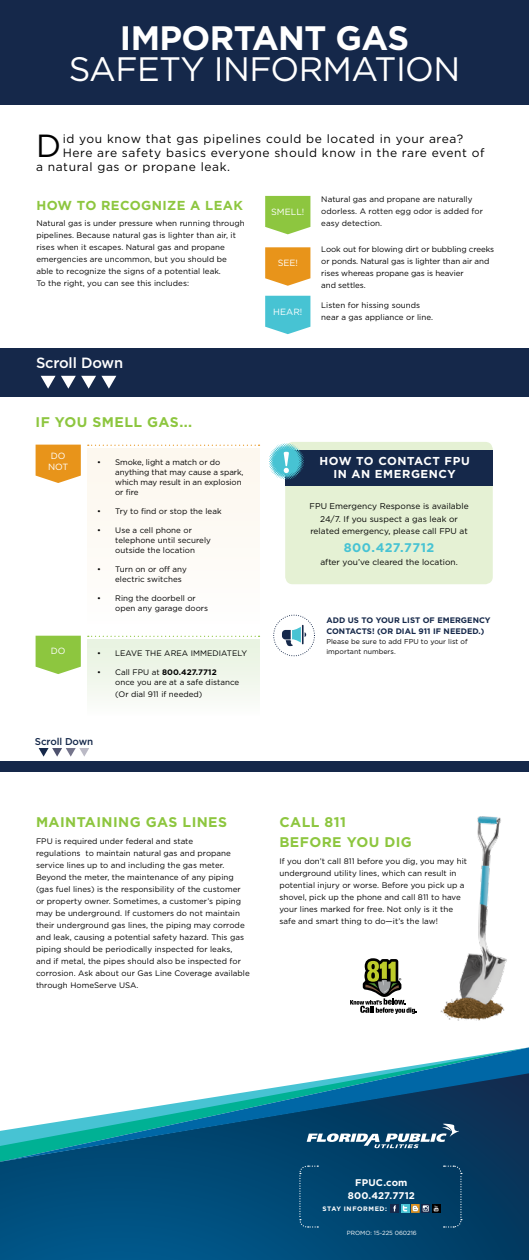
<style>
.page{position:relative;width:529px;height:1260px;background:#fff}
.page>*{position:absolute;margin:0;border:0;box-sizing:border-box;transform-origin:0 0}
.t1{font:33.9px "Gotham";letter-spacing:-.02em;color:#fff}
.t2{font:700 33.9px "Gotham";letter-spacing:-.02em;color:#fff}
.t3{font:32px "Gotham";color:#000}
.t4{font:500 14.8px "Gotham";letter-spacing:-.01em;color:#fff}
.t5{font:700 14px/20px "Gotham";letter-spacing:.03em;color:#8dc63f}
.t6{font:700 13px "Gotham";letter-spacing:.03em;color:#8dc63f}
.t7{font:700 12.6px "Gotham";letter-spacing:.035em;color:#47c3d3}
.t8{font:12px "Gotham";letter-spacing:.05em;color:#000}
.t9{font:700 11.5px/12.6px "Gotham";letter-spacing:.05em;color:#fff;text-align:center}
.t10{font:500 9.9px "Gotham";letter-spacing:-.01em;color:#15284a}
.t11{font:700 9.7px/12.9px "Gotham";letter-spacing:.015em;color:#fff;text-align:center}
.t12{font:9px/10.8px "Gotham";color:#fff;text-align:center}
.t13{font:8.4px/12.6px "Gotham";letter-spacing:.005em;color:#000;text-align:center}
.t14{font:8px/12px "Gotham";letter-spacing:.005em;color:#000}
.t15{font:700 8px/11px "Gotham";letter-spacing:.005em;color:#15284a}
.t16{font:7px/10px "Gotham";letter-spacing:.005em;color:#000}
.t17{font:700 6.5px "Gotham";letter-spacing:.09em;color:#fff}
.t18{font:6px "Gotham";color:#fff}
.s1{font-weight:700}
</style>
<div class="page">
<div style="left:0;top:349px;width:528px;height:48px;background:#15284a"></div>
<div style="left:0;top:761px;width:528px;height:10px;background:#15284a"></div>
<svg style="left:39px;top:748px;width:50px;height:9px"></svg>
<svg style="left:41px;top:376px;width:14px;height:13px"></svg>
<svg style="left:61px;top:376px;width:55px;height:13px"></svg>
<div style="left:0;top:0;width:528px;height:105px;background:#15284a"></div>
<svg style="left:265px;top:196px;width:45px;height:38px;background:#97cb50"></svg>
<svg style="left:265px;top:247px;width:45px;height:39px;background:#eaa033"></svg>
<svg style="left:265px;top:296px;width:45px;height:38px;background:#58c8d7"></svg>
<div style="left:285px;top:442px;width:207px;height:142px;background:#e5f1d4;border-radius:8px"></div>
<div style="left:285px;top:450px;width:207px;height:36px;background:#15284a"></div>
<svg style="left:269px;top:443px;width:35px;height:37px"></svg>
<svg style="left:88px;top:636px;width:171px;height:1px"></svg>
<svg style="left:88px;top:445px;width:171px;height:1px"></svg>
<div style="left:87px;top:639px;width:172px;height:76px;background:linear-gradient(to bottom,#e6f2de,#fbfcfa)"></div>
<div style="left:87px;top:448px;width:172px;height:176px;background:#fdfaf4"></div>
<svg style="left:36px;top:445px;width:45px;height:38px;background:#ea9e30"></svg>
<svg style="left:36px;top:636px;width:45px;height:38px;background:#98cb51"></svg>
<svg style="left:273px;top:615px;width:41px;height:41px"></svg>
<img style="left:440px;top:816px;width:67px;height:205px">
<svg style="left:350px;top:958px;width:66px;height:56px"></svg>
<svg style="left:0;top:1162px;width:528px;height:98px;background:#004976"></svg>
<svg style="left:298px;top:1165px;width:20px;height:63px"></svg>
<svg style="left:390px;top:1204px;width:8px;height:9px"></svg>
<svg style="left:393px;top:1205px;width:2px;height:6px"></svg>
<div style="left:400px;top:1204px;width:9px;height:9px;background:#47c3d3"></div>
<svg style="left:402px;top:1165px;width:59px;height:63px;background:#0c4568"></svg>
<svg style="left:0;top:1047px;width:528px;height:115px"></svg>
<h1 class="t2" style="left:120px;top:16px;width:290px">IMPORTANT GAS</h1>
<h1 class="t1" style="left:69px;top:48px;width:393px">SAFETY INFORMATION</h1>
<h2 class="t3" style="left:36px;top:125px;width:27px">D</h2>
<h3 class="t8" style="left:63px;top:131px;width:401px">id you know that gas pipelines could be located in your area?</h3>
<h3 class="t8" style="left:63px;top:145px;width:423px">Here are safety basics everyone should know in the rare event of</h3>
<h3 class="t8" style="left:36px;top:159px;width:195px">a natural gas or propane leak.</h3>
<h3 class="t6" style="left:36px;top:197px;width:208px">HOW TO RECOGNIZE A LEAK</h3>
<p class="t14" style="left:36px;top:217px;width:209px">Natural gas is under pressure when running through pipelines. Because natural gas is lighter than air, it rises when it escapes. Natural gas and propane emergencies are uncommon, but you should be able to recognize the signs of a potential leak.<br>To the right, you can see this includes:</p>
<p class="t14" style="left:321px;top:193px;width:163px">Natural gas and propane are naturally odorless. A rotten egg odor is added for easy detection.</p>
<p class="t14" style="left:321px;top:243px;width:174px">Look out for blowing dirt or bubbling creeks or ponds. Natural gas is lighter than air and rises whereas propane gas is heavier<br>and settles.</p>
<p class="t14" style="left:321px;top:299px;width:113px">Listen for hissing sounds near a gas appliance or line.</p>
<p class="t12" style="left:271px;top:206px;width:35px">SMELL!</p>
<p class="t12" style="left:277px;top:258px;width:22px">SEE!</p>
<p class="t12" style="left:273px;top:306px;width:30px">HEAR!</p>
<h3 class="t4" style="left:36px;top:354px;width:88px">Scroll Down</h3>
<h3 class="t5" style="left:36px;top:412px;width:158px">IF YOU SMELL GAS...</h3>
<p class="t12" style="left:48px;top:450px;width:22px">DO<br>NOT</p>
<p class="t12" style="left:51px;top:645px;width:16px">DO</p>
<p class="t14" style="left:115px;top:457px;width:130px;line-height:10px;text-indent:-18px">• Smoke, light a match or do anything that may cause a spark, which may result in an explosion or fire</p>
<p class="t14" style="left:97px;top:505px;width:126px">• Try to find or stop the leak</p>
<p class="t14" style="left:115px;top:525px;width:97px;line-height:10px;text-indent:-18px">• Use a cell phone or telephone until securely outside the location</p>
<p class="t14" style="left:115px;top:564px;width:73px;line-height:10px;text-indent:-18px">• Turn on or off any electric switches</p>
<p class="t14" style="left:115px;top:593px;width:94px;line-height:10px;text-indent:-18px">• Ring the doorbell or open any garage doors</p>
<p class="t14" style="left:97px;top:647px;width:151px">• LEAVE THE AREA IMMEDIATELY</p>
<p class="t14" style="left:115px;top:667px;width:125px;line-height:10px;text-indent:-18px">• Call FPU at <span class="s1">800.427.7712<br></span>once you are at a safe distance</p>
<p class="t14" style="left:115px;top:688px;width:89px">(Or dial 911 if needed)</p>
<p class="t10" style="left:35px;top:735px;width:60px">Scroll Down</p>
<h3 class="t5" style="left:36px;top:812px;width:192px">MAINTAINING GAS LINES</h3>
<p class="t14" style="left:36px;top:835px;width:215px">FPU is required under federal and state<br>regulations to maintain natural gas and propane service lines up to and including the gas meter.<br>Beyond the meter, the maintenance of any piping (gas fuel lines) is the responsibility of the customer or property owner. Sometimes, a customer’s piping may be underground. If customers do not maintain their underground gas lines, the piping may corrode and leak, causing a potential safety hazard. This gas piping should be periodically inspected for leaks,<br>and if metal, the pipes should also be inspected for corrosion. Ask about our Gas Line Coverage available through HomeServe USA.</p>
<h3 class="t9" style="left:319px;top:455px;width:152px">HOW TO CONTACT FPU<br>IN AN EMERGENCY</h3>
<p class="t13" style="left:309px;top:500px;width:160px">FPU Emergency Response is available<br>24/7. If you suspect a gas leak or related emergency, please call FPU at</p>
<h3 class="t7" style="left:343px;top:539px;width:92px">800.427.7712</h3>
<p class="t13" style="left:320px;top:555px;width:139px">after you’ve cleared the location.</p>
<p class="t15" style="left:326px;top:615px;width:166px">ADD US TO YOUR LIST OF EMERGENCY<br>CONTACTS! (OR DIAL 911 IF NEEDED.)</p>
<p class="t16" style="left:326px;top:637px;width:143px">Please be sure to add FPU to your list of important numbers.</p>
<h3 class="t5" style="left:279px;top:812px;width:134px">CALL 811<br>BEFORE YOU DIG</h3>
<p class="t14" style="left:279px;top:855px;width:189px">If you don’t call 811 before you dig, you may hit underground utility lines, which can result in potential injury or worse. Before you pick up a shovel, pick up the phone and call 811 to have your lines marked for free. Not only is it the safe and smart thing to do—it’s the law!</p>
<p class="t11" style="left:347px;top:1176px;width:68px">FPUC.com<br>800.427.7712</p>
<p class="t17" style="left:322px;top:1205px;width:66px">STAY INFORMED:</p>
<p class="t18" style="left:346px;top:1229px;width:71px">PROMO: 15-225 060216</p>
</div>
